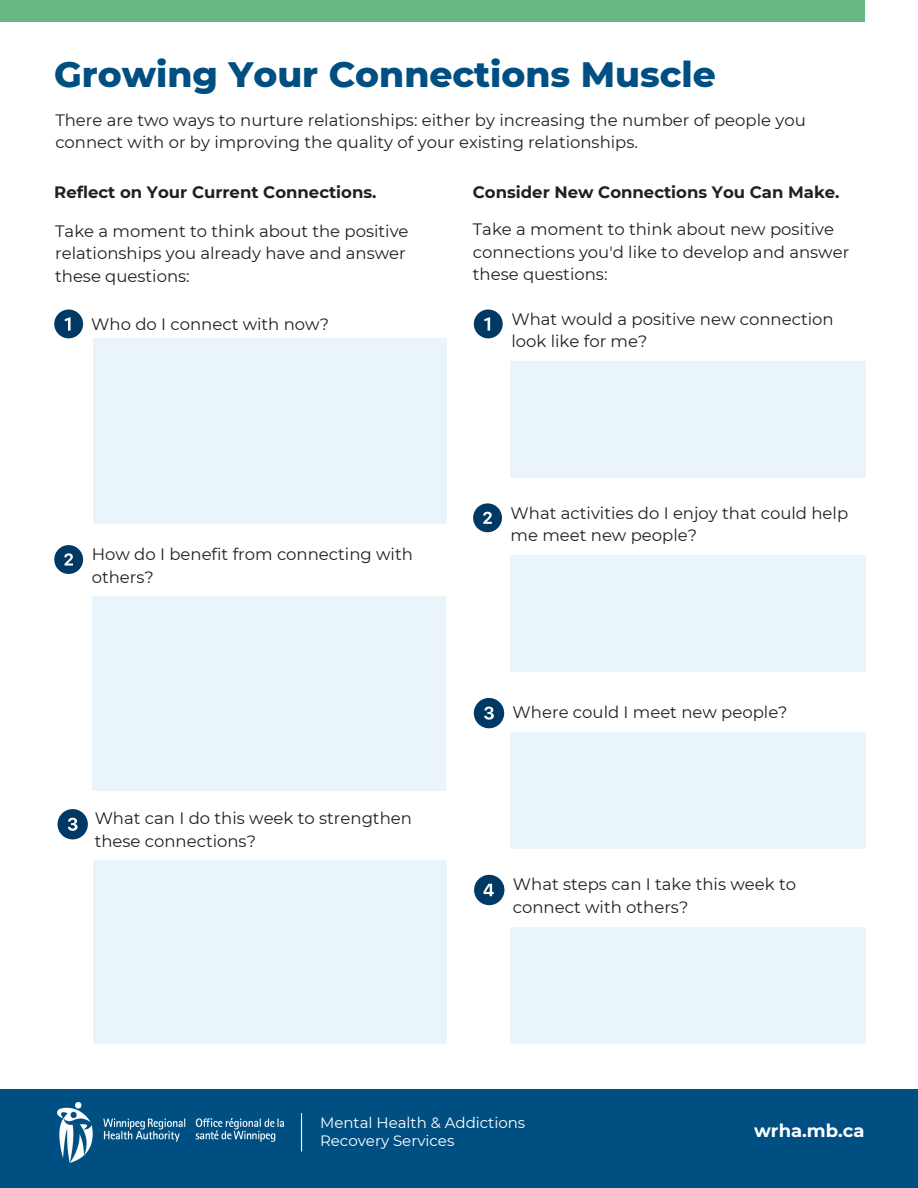
<style>
.page{position:relative;width:918px;height:1188px;background:#fff}
.page>*{position:absolute;margin:0;border:0;box-sizing:border-box;transform-origin:0 0}
.t1{font:800 36px "Montserrat";color:#004f82}
.t2{font:700 18px "Montserrat";color:#fff}
.t3{font:16.5px/22.5px "Montserrat";color:#231f20}
.t4{font:700 16.5px "Montserrat";color:#231f20}
.t5{font:15px/18px "Montserrat";color:#fff}
</style>
<div class="page">
<div style="left:93px;top:338px;width:354px;height:186px;background:#e9f5fb"></div>
<svg style="left:54px;top:309px;width:29px;height:29px"></svg>
<svg style="left:54px;top:545px;width:29px;height:29px"></svg>
<svg style="left:58px;top:809px;width:30px;height:30px"></svg>
<svg style="left:474px;top:309px;width:29px;height:29px"></svg>
<svg style="left:473px;top:503px;width:29px;height:29px"></svg>
<div style="left:0;top:1090px;width:918px;height:98px;background:#004f82"></div>
<img style="left:58px;top:1103px;width:226px;height:59px">
<hr style="left:301px;top:1113px;width:1px;height:38px;background:#fff">
<div style="left:0;top:0;width:865px;height:21px;background:#67b880"></div>
<svg style="left:474px;top:698px;width:30px;height:30px"></svg>
<svg style="left:474px;top:875px;width:30px;height:30px"></svg>
<div style="left:92px;top:596px;width:354px;height:195px;background:#e9f5fb"></div>
<div style="left:93px;top:860px;width:353px;height:184px;background:#e9f5fb"></div>
<div style="left:510px;top:361px;width:356px;height:117px;background:#e9f5fb"></div>
<div style="left:510px;top:555px;width:356px;height:117px;background:#e9f5fb"></div>
<div style="left:511px;top:732px;width:355px;height:117px;background:#e9f5fb"></div>
<div style="left:511px;top:927px;width:355px;height:117px;background:#e9f5fb"></div>
<h3 class="t1" style="left:54px;top:52px;width:663px">Growing Your Connections Muscle</h3>
<h2 class="t3" style="left:55px;top:109px;width:752px">There are two ways to nurture relationships: either by increasing the number of people you connect with or by improving the quality of your existing relationships.</h2>
<h1 class="t4" style="left:54px;top:182px;width:324px">Reflect on Your Current Connections.</h1>
<h3 class="t3" style="left:55px;top:219px;width:355px">Take a moment to think about the positive relationships you already have and answer these questions:</h3>
<h3 class="t3" style="left:91px;top:312px;width:239px">Who do I connect with now?</h3>
<p class="t4" style="left:473px;top:182px;width:368px">Consider New Connections You Can Make.</p>
<h3 class="t3" style="left:473px;top:218px;width:378px">Take a moment to think about new positive connections you'd like to develop and answer these questions:</h3>
<p class="t3" style="left:511px;top:308px;width:324px">What would a positive new connection look like for me?</p>
<h2 class="t3" style="left:92px;top:543px;width:323px">How do I benefit from connecting with others?</h2>
<h3 class="t3" style="left:95px;top:807px;width:319px">What can I do this week to strengthen these connections?</h3>
<h3 class="t3" style="left:511px;top:501px;width:339px">What activities do I enjoy that could help me meet new people?</h3>
<h3 class="t3" style="left:513px;top:701px;width:277px">Where could I meet new people?</h3>
<p class="t3" style="left:513px;top:873px;width:285px">What steps can I take this week to connect with others?</p>
<p class="t5" style="left:320px;top:1113px;width:207px">Mental Health &amp; Addictions<br>Recovery Services</p>
<h3 class="t2" style="left:754px;top:1119px;width:112px">wrha.mb.ca</h3>
</div>
